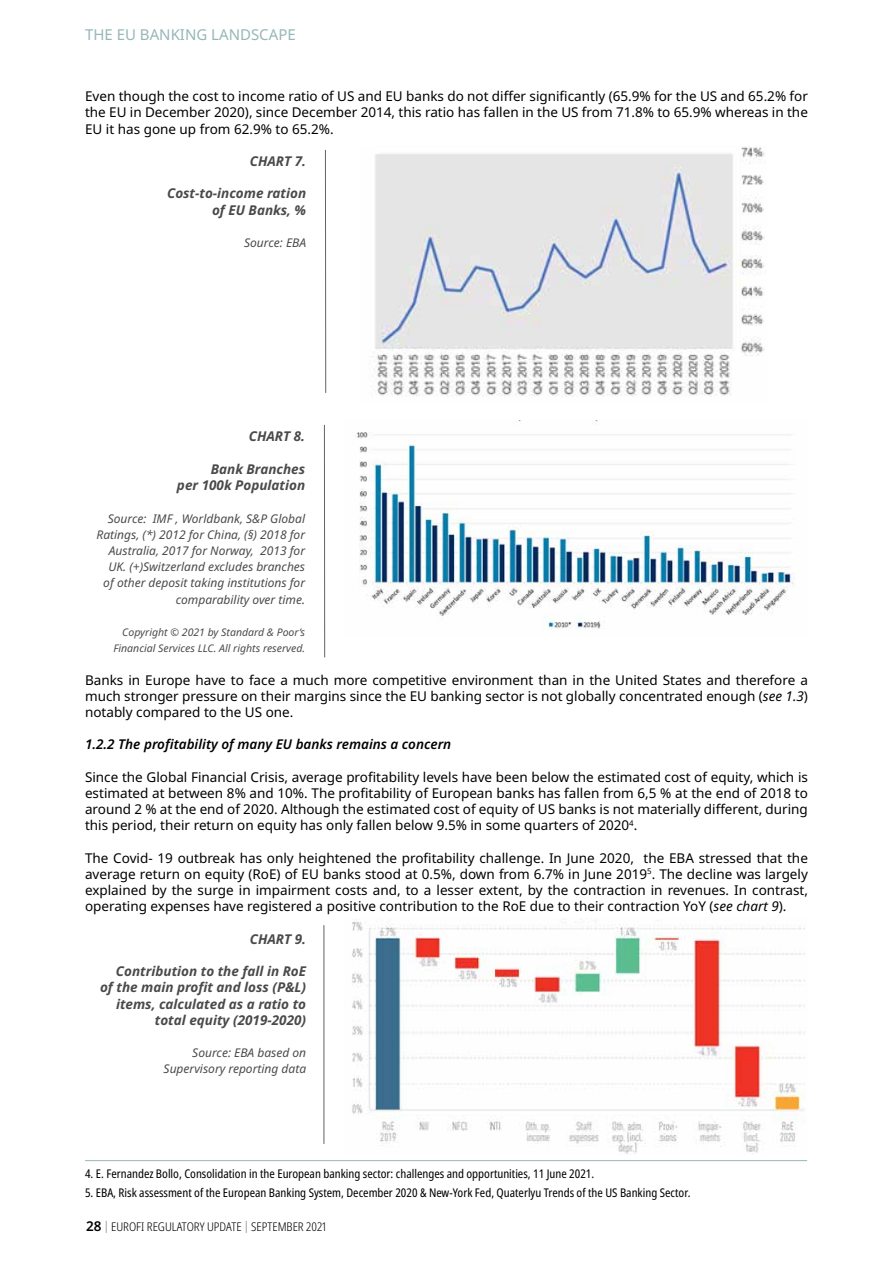
<style>
.page{position:relative;width:893px;height:1263px;background:#fff}
.page>*{position:absolute;margin:0;border:0;box-sizing:border-box;transform-origin:0 0}
.t1{font:15px "Noto Sans";color:#96b7b8}
.t2{font:13.5px/16.2px "Noto Sans";color:#000;text-align:justify}
.t3{font:italic 700 13.5px/16.2px "Noto Sans";color:#4a4a49;text-align:right}
.t4{font:italic 600 13.5px "Noto Sans";color:#000}
.t5{font:italic 12px/16.2px "Noto Sans";color:#4a4a49;text-align:right}
.t6{font:condensed 12px "Noto Sans";color:#000}
.t7{font:300 condensed 12px "Noto Sans";color:#000}
.t8{font:italic 10.5px/16.2px "Noto Sans";color:#4a4a49;text-align:right}
.s1{font-style:italic}
.s2{font-weight:600;font-stretch:normal;font-size:13.5px}
.s3{font-weight:100;font-stretch:extra-condensed}
</style>
<div class="page">
<img style="left:372px;top:147px;width:393px;height:250px">
<img style="left:356px;top:420px;width:439px;height:209px">
<img style="left:352px;top:918px;width:453px;height:236px">
<hr style="left:325px;top:150px;width:1px;height:243px;background:#646363">
<hr style="left:324px;top:425px;width:1px;height:232px;background:#646363">
<hr style="left:324px;top:925px;width:1px;height:219px;background:#646363">
<hr style="left:85px;top:1160px;width:722px;height:1px;background:#96b7b8">
<p class="t1" style="left:85px;top:24px;width:212px">THE EU BANKING LANDSCAPE</p>
<p class="t2" style="left:85px;top:89px;width:724px">Even though the cost to income ratio of US and EU banks do not differ significantly (65.9% for the US and 65.2% for the EU in December 2020), since December 2014, this ratio has fallen in the US from 71.8% to 65.9% whereas in the EU it has gone up from 62.9% to 65.2%.</p>
<p class="t3" style="left:250px;top:153px;width:58px">CHART 7.</p>
<p class="t3" style="left:167px;top:186px;width:141px">Cost-to-income ration of EU Banks, %</p>
<p class="t5" style="left:244px;top:235px;width:64px">Source: EBA</p>
<p class="t3" style="left:249px;top:429px;width:58px">CHART 8.</p>
<p class="t3" style="left:177px;top:461px;width:130px">Bank Branches<br>per 100k Population</p>
<p class="t5" style="left:96px;top:510px;width:210px">Source: IMF , Worldbank, S&amp;P Global Ratings, (*) 2012 for China, (§) 2018 for Australia, 2017 for Norway, 2013 for UK. (+)Switzerland excludes branches of other deposit taking institutions for comparability over time.</p>
<p class="t8" style="left:113px;top:624px;width:193px">Copyright © 2021 by Standard &amp; Poor’s<br>Financial Services LLC. All rights reserved.</p>
<p class="t2" style="left:85px;top:672px;width:724px">Banks in Europe have to face a much more competitive environment than in the United States and therefore a much stronger pressure on their margins since the EU banking sector is not globally concentrated enough (<span class="s1">see 1.3</span>) notably compared to the US one.</p>
<p class="t4" style="left:85px;top:735px;width:368px">1.2.2 The profitability of many EU banks remains a concern</p>
<p class="t2" style="left:85px;top:769px;width:724px">Since the Global Financial Crisis, average profitability levels have been below the estimated cost of equity, which is estimated at between 8% and 10%. The profitability of European banks has fallen from 6,5 % at the end of 2018 to around 2 % at the end of 2020. Although the estimated cost of equity of US banks is not materially different, during this period, their return on equity has only fallen below 9.5% in some quarters of 2020<sup>4</sup>.</p>
<p class="t2" style="left:85px;top:850px;width:724px">The Covid- 19 outbreak has only heightened the profitability challenge. In June 2020, the EBA stressed that the average return on equity (RoE) of EU banks stood at 0.5%, down from 6.7% in June 2019<sup>5</sup>. The decline was largely explained by the surge in impairment costs and, to a lesser extent, by the contraction in revenues. In contrast, operating expenses have registered a positive contribution to the RoE due to their contraction YoY (<span class="s1">see chart 9</span>).</p>
<p class="t3" style="left:250px;top:931px;width:58px">CHART 9.</p>
<p class="t3" style="left:100px;top:963px;width:208px">Contribution to the fall in RoE of the main profit and loss (P&amp;L) items, calculated as a ratio to total equity (2019-2020)</p>
<p class="t5" style="left:164px;top:1045px;width:144px">Source: EBA based on<br>Supervisory reporting data</p>
<p class="t6" style="left:85px;top:1165px;width:511px">4. E. Fernandez Bollo, Consolidation in the European banking sector: challenges and opportunities, 11 June 2021.</p>
<p class="t6" style="left:85px;top:1184px;width:607px">5. EBA, Risk assessment of the European Banking System, December 2020 &amp; New-York Fed, Quaterlyu Trends of the US Banking Sector.</p>
<p class="t7" style="left:86px;top:1218px;width:242px"><span class="s2">28</span> <span class="s3">|</span> EUROFI REGULATORY UPDATE <span class="s3">|</span> SEPTEMBER 2021</p>
</div>
